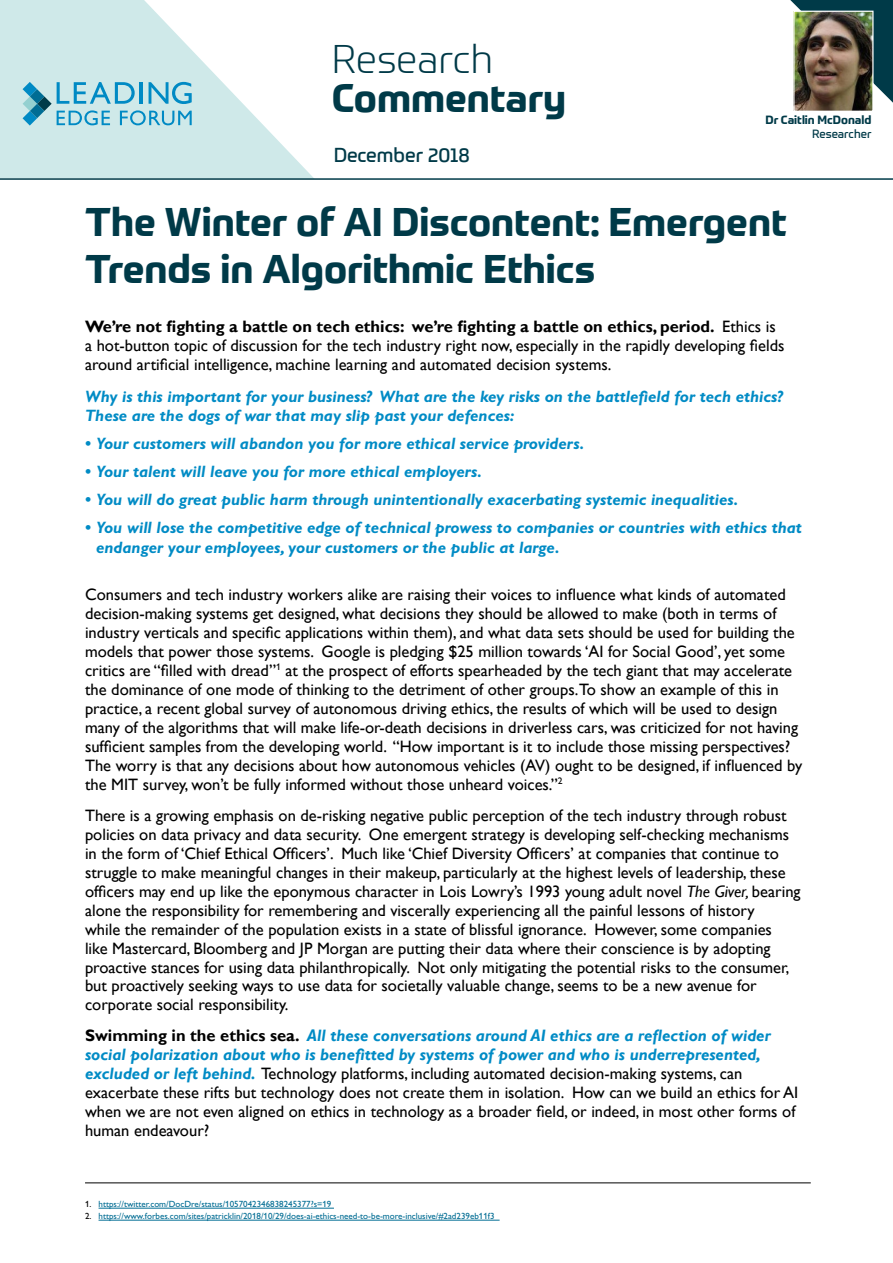
<style>
.page{position:relative;width:893px;height:1263px;background:#fff}
.page>*{position:absolute;margin:0;border:0;box-sizing:border-box;transform-origin:0 0}
.t1{font:700 39px/46.5px "Prometo";color:#003a48}
.t2{font:300 39px "Prometo";color:#003a48}
.t3{font:19.65px "Prometo";letter-spacing:-.005em;color:#003a48}
.t4{font:16.5px/18.9px "Gill Sans";color:#000}
.t5{font:italic 700 16.5px/19.5px "Gill Alt One";color:#008bc5}
.t6{font:700 11.7px "Prometo";color:#003a48}
.t7{font:11.7px "Prometo";color:#003a48}
.t8{font:9px "Gill Alt One";color:#006c93}
.s1{font-weight:700}
.s2{font-style:italic}
.s3{font-weight:700;font-style:italic;color:#008bc5}
.s4{color:#000}
</style>
<div class="page">
<svg style="left:790px;top:0;width:103px;height:103px"></svg>
<svg style="left:0;top:0;width:314px;height:178px;fill:#cfe9e9"></svg>
<svg style="left:23px;top:82px;width:169px;height:44px;background:#90cada"></svg>
<hr style="left:0;top:178px;width:893px;height:2px;background:#003a48">
<img style="left:795px;top:13px;width:76px;height:97px">
<div style="left:793px;top:11px;width:80px;height:101px;border:1px solid #fff"></div>
<hr style="left:99px;top:1208px;width:235px;height:1px;background:#006c93">
<hr style="left:99px;top:1220px;width:401px;height:1px;background:#006c93">
<hr style="left:85px;top:1182px;width:726px;height:1px;background:#000">
<h1 class="t2" style="left:332px;top:35px;width:163px">Research</h1>
<h1 class="t1" style="left:332px;top:74px;width:236px">Commentary</h1>
<p class="t3" style="left:334px;top:143px;width:137px">December 2018</p>
<p class="t6" style="left:765px;top:113px;width:107px">Dr Caitlin McDonald</p>
<p class="t7" style="left:812px;top:127px;width:61px">Researcher</p>
<h1 class="t1" style="left:85px;top:199px;width:703px">The Winter of AI Discontent: Emergent<br>Trends in Algorithmic Ethics</h1>
<p class="t4" style="left:85px;top:318px;width:701px"><span class="s1">We’re not fighting a battle on tech ethics: we’re fighting a battle on ethics, period.</span> Ethics is a hot-button topic of discussion for the tech industry right now, especially in the rapidly developing fields around artificial intelligence, machine learning and automated decision systems.</p>
<p class="t5" style="left:85px;top:386px;width:699px">Why is this important for your business? What are the key risks on the battlefield for tech ethics?<br>These are the dogs of war that may slip past your defences:</p>
<p class="t5" style="left:85px;top:434px;width:501px">• Your customers will abandon you for more ethical service providers.</p>
<p class="t5" style="left:85px;top:462px;width:399px">• Your talent will leave you for more ethical employers.</p>
<p class="t5" style="left:85px;top:490px;width:655px">• You will do great public harm through unintentionally exacerbating systemic inequalities.</p>
<p class="t5" style="left:96px;top:518px;width:707px;text-indent:-11px">• You will lose the competitive edge of technical prowess to companies or countries with ethics that endanger your employees, your customers or the public at large.</p>
<p class="t4" style="left:85px;top:585px;width:719px">Consumers and tech industry workers alike are raising their voices to influence what kinds of automated decision-making systems get designed, what decisions they should be allowed to make (both in terms of industry verticals and specific applications within them), and what data sets should be used for building the models that power those systems. Google is pledging $25 million towards ‘AI for Social Good’, yet some critics are “filled with dread”<sup>1</sup> at the prospect of efforts spearheaded by the tech giant that may accelerate the dominance of one mode of thinking to the detriment of other groups.To show an example of this in practice, a recent global survey of autonomous driving ethics, the results of which will be used to design many of the algorithms that will make life-or-death decisions in driverless cars, was criticized for not having sufficient samples from the developing world. “How important is it to include those missing perspectives?<br>The worry is that any decisions about how autonomous vehicles (AV) ought to be designed, if influenced by the MIT survey, won’t be fully informed without those unheard voices.”<sup>2</sup></p>
<p class="t4" style="left:85px;top:806px;width:717px">There is a growing emphasis on de-risking negative public perception of the tech industry through robust policies on data privacy and data security. One emergent strategy is developing self-checking mechanisms in the form of ‘Chief Ethical Officers’. Much like ‘Chief Diversity Officers’ at companies that continue to struggle to make meaningful changes in their makeup, particularly at the highest levels of leadership, these officers may end up like the eponymous character in Lois Lowry’s 1993 young adult novel <span class="s2">The Giver,</span> bearing alone the responsibility for remembering and viscerally experiencing all the painful lessons of history<br>while the remainder of the population exists in a state of blissful ignorance. However, some companies<br>like Mastercard, Bloomberg and JP Morgan are putting their data where their conscience is by adopting proactive stances for using data philanthropically. Not only mitigating the potential risks to the consumer, but proactively seeking ways to use data for societally valuable change, seems to be a new avenue for corporate social responsibility.</p>
<p class="t4" style="left:85px;top:1027px;width:715px"><span class="s1">Swimming in the ethics sea.</span> <span class="s3">All these conversations around AI ethics are a reflection of wider social polarization about who is benefitted by systems of power and who is underrepresented, excluded or left behind.</span> Technology platforms, including automated decision-making systems, can exacerbate these rifts but technology does not create them in isolation. How can we build an ethics for AI when we are not even aligned on ethics in technology as a broader field, or indeed, in most other forms of human endeavour?</p>
<p class="t8" style="left:85px;top:1199px;width:248px"><span class="s4">1.</span> https://twitter.com/DocDre/status/1057042346838245377?s=19</p>
<p class="t8" style="left:85px;top:1211px;width:411px"><span class="s4">2.</span> https://www.forbes.com/sites/patricklin/2018/10/29/does-ai-ethics-need-to-be-more-inclusive/#2ad239eb11f3</p>
</div>
